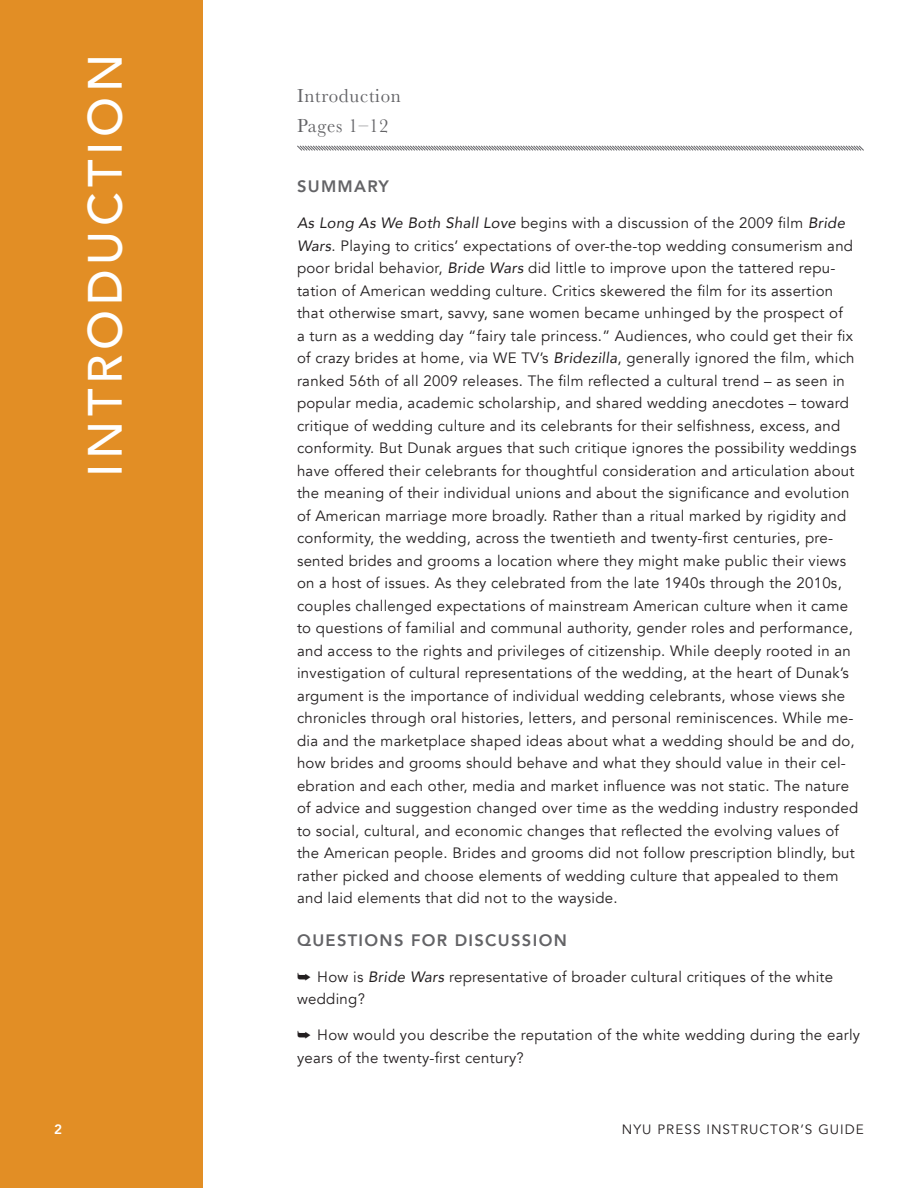
<style>
.page{position:relative;width:918px;height:1188px;background:#fff}
.page>*{position:absolute;margin:0;border:0;box-sizing:border-box;transform-origin:0 0}
.t1{font:500 48px "Avenir";letter-spacing:.1em;color:#fff}
.t2{font:19.5px/30px "Baskerville";letter-spacing:.04em;color:#636366}
.t3{font:800 16.5px "Avenir";letter-spacing:.08em;color:#636366}
.t4{font:15px/22.5px "Avenir";letter-spacing:.02em;color:#231f20}
.t5{font:13.5px "Avenir";letter-spacing:.08em;color:#231f20}
.t6{font:800 13.5px "Avenir";color:#fff}
.s1{font-style:italic}
</style>
<div class="page">
<svg style="left:297px;top:145px;width:567px;height:6px"></svg>
<div style="left:0;top:0;width:202px;height:1188px;background:#e28e25"></div>
<h1 class="t1" style="left:64px;top:477px;width:425px;rotate:-90deg">INTRODUCTION</h1>
<h2 class="t2" style="left:297px;top:81px;width:106px">Introduction<br>Pages 1–12</h2>
<p class="t3" style="left:297px;top:173px;width:93px">SUMMARY</p>
<p class="t4" style="left:297px;top:212px;width:563px"><span class="s1">As Long As We Both Shall Love</span> begins with a discussion of the 2009 film <span class="s1">Bride Wars</span>. Playing to critics’ expectations of over-the-top wedding consumerism and poor bridal behavior, <span class="s1">Bride Wars</span> did little to improve upon the tattered repu&shy;tation of American wedding culture. Critics skewered the film for its assertion that otherwise smart, savvy, sane women became unhinged by the prospect of<br>a turn as a wedding day “fairy tale princess.” Audiences, who could get their fix of crazy brides at home, via WE TV’s <span class="s1">Bridezilla</span>, generally ignored the film, which ranked 56th of all 2009 releases. The film reflected a cultural trend – as seen in popular media, academic scholarship, and shared wedding anecdotes – toward critique of wedding culture and its celebrants for their selfishness, excess, and conformity. But Dunak argues that such critique ignores the possibility weddings have offered their celebrants for thoughtful consideration and articulation about the meaning of their individual unions and about the significance and evolution of American marriage more broadly. Rather than a ritual marked by rigidity and conformity, the wedding, across the twentieth and twenty-first centuries, pre&shy;sented brides and grooms a location where they might make public their views on a host of issues. As they celebrated from the late 1940s through the 2010s, couples challenged expectations of mainstream American culture when it came to questions of familial and communal authority, gender roles and performance, and access to the rights and privileges of citizenship. While deeply rooted in an investigation of cultural representations of the wedding, at the heart of Dunak’s argument is the importance of individual wedding celebrants, whose views she chronicles through oral histories, letters, and personal reminiscences. While me&shy;dia and the marketplace shaped ideas about what a wedding should be and do, how brides and grooms should behave and what they should value in their cel&shy;ebration and each other, media and market influence was not static. The nature of advice and suggestion changed over time as the wedding industry responded to social, cultural, and economic changes that reflected the evolving values of the American people. Brides and grooms did not follow prescription blindly, but rather picked and choose elements of wedding culture that appealed to them and laid elements that did not to the wayside.</p>
<p class="t3" style="left:297px;top:927px;width:271px">QUESTIONS FOR DISCUSSION</p>
<p class="t4" style="left:297px;top:966px;width:538px">➥ How is <span class="s1">Bride Wars</span> representative of broader cultural critiques of the white wedding?</p>
<p class="t4" style="left:297px;top:1024px;width:565px">➥ How would you describe the reputation of the white wedding during the early years of the twenty-first century?</p>
<p class="t6" style="left:54px;top:1119px;width:9px">2</p>
<p class="t5" style="left:622px;top:1121px;width:244px">NYU PRESS INSTRUCTOR’S GUIDE</p>
</div>
